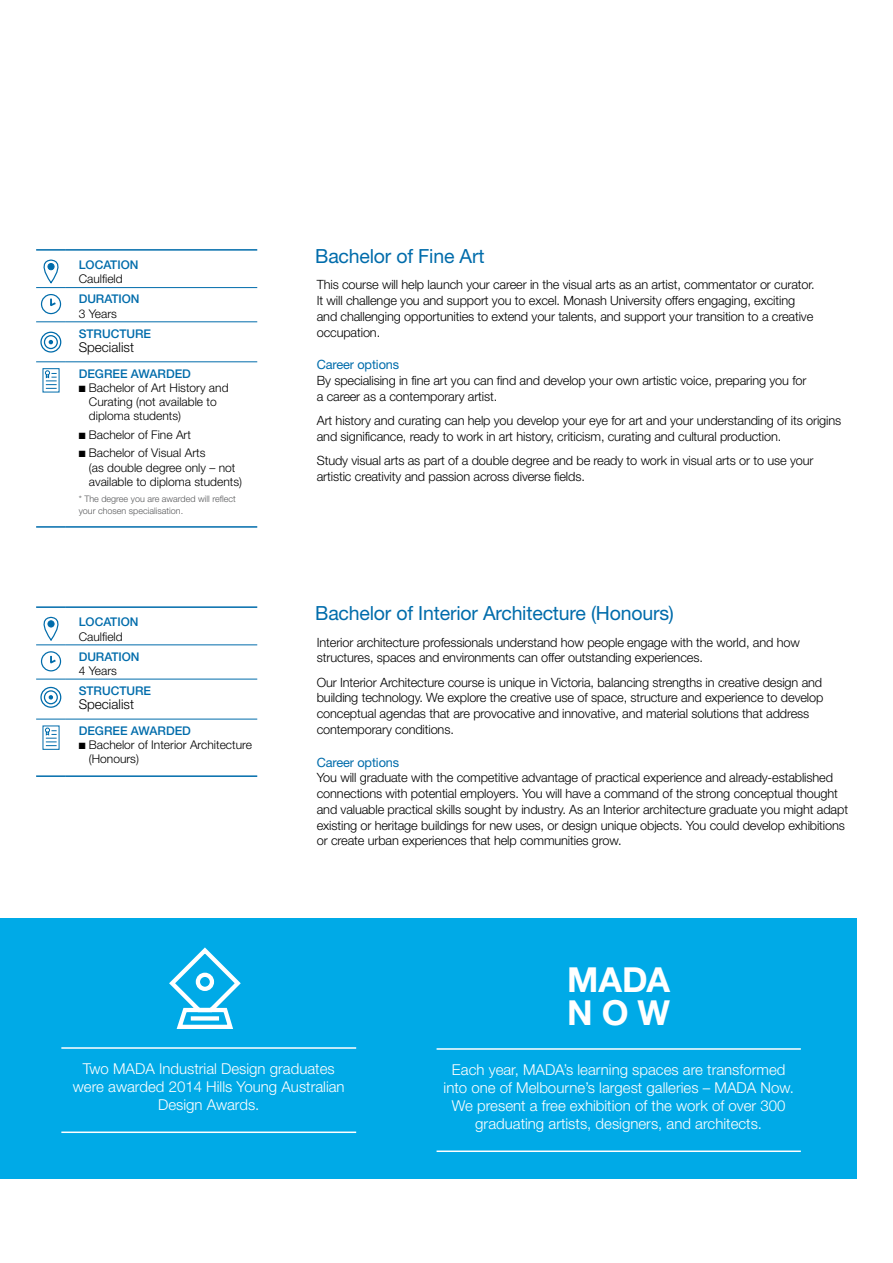
<style>
.page{position:relative;width:893px;height:1263px;background:#fff}
.page>*{position:absolute;margin:0;border:0;box-sizing:border-box;transform-origin:0 0}
.t1{font:700 34.5px/33px "Helvetica Neue";color:#fff}
.t2{font:19.5px "Helvetica Neue";letter-spacing:-.01em;color:#006cab}
.t3{font:300 15px/18px "Helvetica Neue";color:#fff;text-align:center}
.t4{font:300 13.5px "Helvetica Neue";color:#000}
.t5{font:300 12.75px/15.8px "Helvetica Neue";letter-spacing:-.01em;color:#000}
.t6{font:12.75px "Helvetica Neue";letter-spacing:-.01em;color:#006cab}
.t7{font:300 12px/14.2px "Helvetica Neue";color:#000}
.t8{font:500 12px "Helvetica Neue";color:#006cab}
.t9{font:300 9px/12px "Helvetica Neue";color:#58595b}
</style>
<div class="page">
<hr style="left:36px;top:249px;width:30px;height:2px;background:#006cab">
<hr style="left:66px;top:249px;width:191px;height:2px;background:#006cab">
<hr style="left:36px;top:526px;width:30px;height:2px;background:#006cab">
<hr style="left:66px;top:526px;width:191px;height:2px;background:#006cab">
<hr style="left:36px;top:287px;width:30px;height:1px;background:#006cab">
<hr style="left:66px;top:287px;width:191px;height:1px;background:#006cab">
<hr style="left:36px;top:322px;width:30px;height:1px;background:#006cab">
<hr style="left:66px;top:322px;width:191px;height:1px;background:#006cab">
<hr style="left:36px;top:362px;width:30px;height:1px;background:#006cab">
<hr style="left:66px;top:362px;width:191px;height:1px;background:#006cab">
<svg style="left:43px;top:260px;width:16px;height:24px"></svg>
<div style="left:48px;top:263px;width:6px;height:7px;background:#006cab;border-radius:50%"></div>
<div style="left:48px;top:263px;width:6px;height:7px;border:1px solid #006cab;border-radius:50%"></div>
<div style="left:41px;top:294px;width:20px;height:20px;border:1px solid #006cab;border-radius:50%"></div>
<svg style="left:50px;top:297px;width:8px;height:9px"></svg>
<svg style="left:42px;top:368px;width:18px;height:25px"></svg>
<hr style="left:36px;top:606px;width:30px;height:2px;background:#006cab">
<hr style="left:66px;top:606px;width:191px;height:2px;background:#006cab">
<hr style="left:36px;top:775px;width:30px;height:2px;background:#006cab">
<hr style="left:66px;top:775px;width:191px;height:2px;background:#006cab">
<hr style="left:36px;top:645px;width:30px;height:1px;background:#006cab">
<hr style="left:66px;top:645px;width:191px;height:1px;background:#006cab">
<hr style="left:36px;top:679px;width:30px;height:1px;background:#006cab">
<hr style="left:66px;top:679px;width:191px;height:1px;background:#006cab">
<hr style="left:36px;top:719px;width:30px;height:1px;background:#006cab">
<hr style="left:66px;top:719px;width:191px;height:1px;background:#006cab">
<svg style="left:43px;top:617px;width:16px;height:24px"></svg>
<div style="left:48px;top:620px;width:6px;height:7px;border:1px solid #006cab;border-radius:50%"></div>
<div style="left:41px;top:651px;width:20px;height:20px;border:1px solid #006cab;border-radius:50%"></div>
<svg style="left:50px;top:654px;width:8px;height:10px"></svg>
<svg style="left:42px;top:725px;width:18px;height:25px"></svg>
<svg style="left:40px;top:331px;width:22px;height:22px"></svg>
<svg style="left:40px;top:686px;width:22px;height:22px"></svg>
<div style="left:0;top:918px;width:857px;height:261px;background:#00aae7"></div>
<hr style="left:61px;top:1047px;width:295px;height:2px;background:#fff">
<hr style="left:61px;top:1131px;width:295px;height:2px;background:#fff">
<hr style="left:437px;top:1048px;width:364px;height:2px;background:#fff">
<hr style="left:437px;top:1150px;width:364px;height:2px;background:#fff">
<svg style="left:169px;top:947px;width:72px;height:82px"></svg>
<p class="t8" style="left:79px;top:257px;width:61px">LOCATION</p>
<p class="t7" style="left:79px;top:272px;width:46px">Caulfield</p>
<p class="t8" style="left:79px;top:292px;width:62px">DURATION</p>
<p class="t7" style="left:79px;top:306px;width:40px">3 Years</p>
<p class="t8" style="left:79px;top:326px;width:74px">STRUCTURE</p>
<p class="t4" style="left:79px;top:339px;width:57px">Specialist</p>
<p class="t8" style="left:79px;top:366px;width:114px">DEGREE AWARDED</p>
<p class="t7" style="left:89px;top:380px;width:141px;text-indent:-10px">■ Bachelor of Art History and<br>Curating (not available to diploma students)</p>
<p class="t7" style="left:79px;top:427px;width:114px">■ Bachelor of Fine Art</p>
<p class="t7" style="left:89px;top:446px;width:155px;text-indent:-10px">■ Bachelor of Visual Arts<br>(as double degree only – not available to diploma students)</p>
<p class="t9" style="left:79px;top:493px;width:159px">* The degree you are awarded will reflect your chosen specialisation.</p>
<p class="t8" style="left:79px;top:615px;width:61px">LOCATION</p>
<p class="t7" style="left:79px;top:629px;width:46px">Caulfield</p>
<p class="t8" style="left:79px;top:649px;width:62px">DURATION</p>
<p class="t7" style="left:79px;top:663px;width:40px">4 Years</p>
<p class="t8" style="left:79px;top:683px;width:74px">STRUCTURE</p>
<p class="t4" style="left:79px;top:696px;width:57px">Specialist</p>
<p class="t8" style="left:79px;top:723px;width:114px">DEGREE AWARDED</p>
<p class="t7" style="left:89px;top:737px;width:165px;text-indent:-10px">■ Bachelor of Interior Architecture (Honours)</p>
<h2 class="t2" style="left:315px;top:244px;width:171px">Bachelor of Fine Art</h2>
<p class="t5" style="left:317px;top:277px;width:499px">This course will help launch your career in the visual arts as an artist, commentator or curator.<br>It will challenge you and support you to excel. Monash University offers engaging, exciting and challenging opportunities to extend your talents, and support your transition to a creative occupation.</p>
<p class="t6" style="left:317px;top:357px;width:84px">Career options</p>
<p class="t5" style="left:317px;top:373px;width:491px">By specialising in fine art you can find and develop your own artistic voice, preparing you for a career as a contemporary artist.</p>
<p class="t5" style="left:317px;top:413px;width:526px">Art history and curating can help you develop your eye for art and your understanding of its origins and significance, ready to work in art history, criticism, curating and cultural production.</p>
<p class="t5" style="left:317px;top:453px;width:498px">Study visual arts as part of a double degree and be ready to work in visual arts or to use your artistic creativity and passion across diverse fields.</p>
<h2 class="t2" style="left:315px;top:602px;width:360px">Bachelor of Interior Architecture (Honours)</h2>
<p class="t5" style="left:317px;top:634px;width:485px">Interior architecture professionals understand how people engage with the world, and how structures, spaces and environments can offer outstanding experiences.</p>
<p class="t5" style="left:317px;top:674px;width:508px">Our Interior Architecture course is unique in Victoria, balancing strengths in creative design and building technology. We explore the creative use of space, structure and experience to develop conceptual agendas that are provocative and innovative, and material solutions that address contemporary conditions.</p>
<p class="t6" style="left:317px;top:755px;width:84px">Career options</p>
<p class="t5" style="left:317px;top:770px;width:533px">You will graduate with the competitive advantage of practical experience and already-established connections with potential employers. You will have a command of the strong conceptual thought and valuable practical skills sought by industry. As an Interior architecture graduate you might adapt existing or heritage buildings for new uses, or design unique objects. You could develop exhibitions or create urban experiences that help communities grow.</p>
<p class="t3" style="left:73px;top:1059px;width:273px">Two MADA Industrial Design graduates were awarded 2014 Hills Young Australian<br>Design Awards.</p>
<h1 class="t1" style="left:567px;top:962px;width:104px">MADA<br>NOW</h1>
<p class="t3" style="left:444px;top:1060px;width:352px">Each year, MADA’s learning spaces are transformed into one of Melbourne’s largest galleries – MADA Now.<br>We present a free exhibition of the work of over 300 graduating artists, designers, and architects.</p>
</div>
